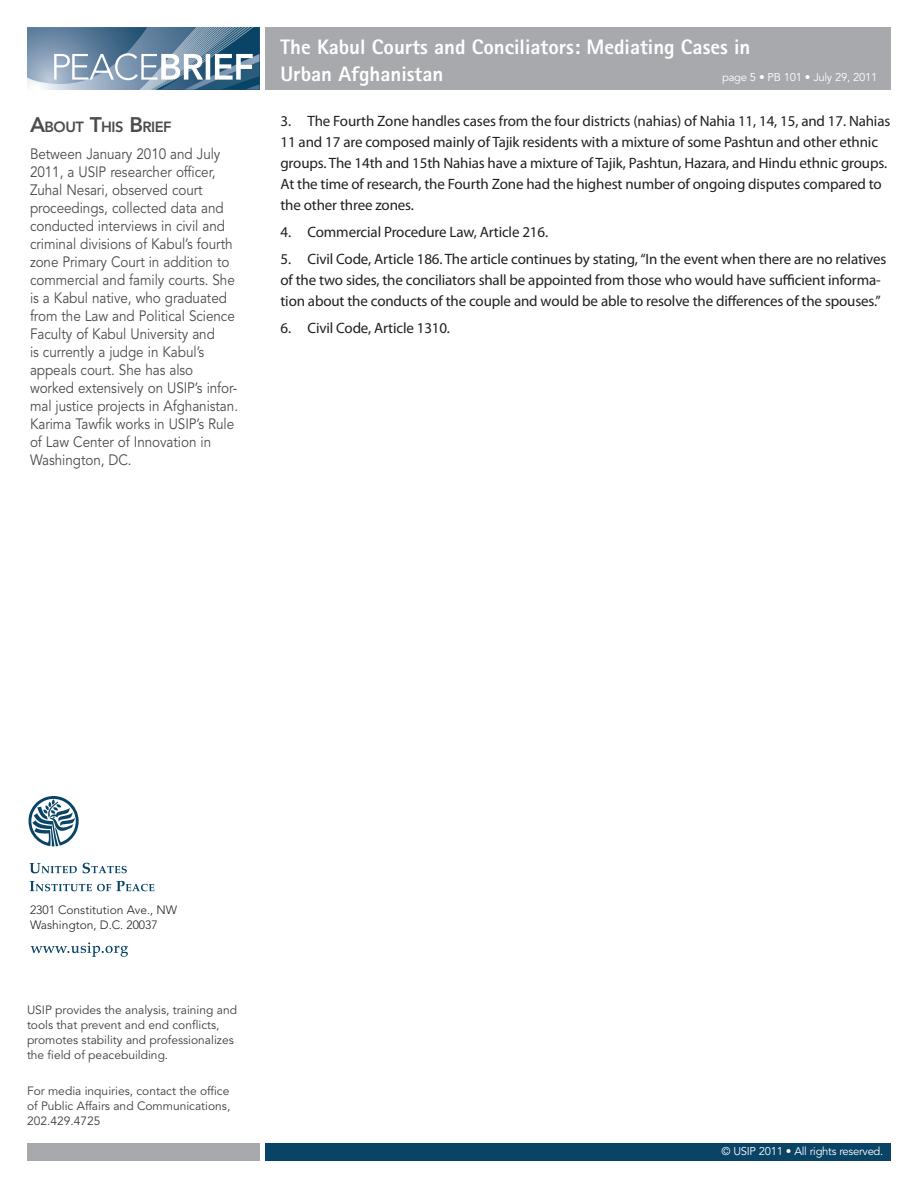
<style>
.page{position:relative;width:918px;height:1188px;background:#fff}
.page>*{position:absolute;margin:0;border:0;box-sizing:border-box;transform-origin:0 0}
.t1{font:800 21px/27px "Rotis Sans Serif";color:#fff}
.t2{font:15px/21px "Myriad Pro";letter-spacing:-.01em;color:#231f20}
.t3{font:15px/18px "Avenir LT Std";letter-spacing:-.005em;color:#4b4c4d;scale:.9 1}
.t4{font:800 14.7px "Avenir LT Std";letter-spacing:-.035em;color:#4b4c4d}
.t5{font:12px/15px "Avenir LT Std";color:#3e3e3f}
.t6{font:300 12px/15px "Avenir LT Std";color:#231f20}
.t7{font:11.25px "Avenir LT Std";letter-spacing:-.025em;color:#fff}
.s1{font-size:21px}
</style>
<div class="page">
<div style="left:265px;top:1143px;width:626px;height:18px;background:#094466"></div>
<div style="left:27px;top:1143px;width:233px;height:18px;background:#a8a9ad"></div>
<div style="left:265px;top:27px;width:626px;height:63px;background:#a8a9ad"></div>
<svg style="left:27px;top:27px;width:233px;height:63px;background:#7894ac"></svg>
<svg style="left:30px;top:881px;width:124px;height:10px"></svg>
<svg style="left:30px;top:863px;width:97px;height:10px"></svg>
<svg style="left:28px;top:796px;width:51px;height:50px"></svg>
<svg style="left:31px;top:942px;width:97px;height:15px"></svg>
<p class="t4" style="left:30px;top:118px;width:143px"><span class="s1">A</span>BOUT <span class="s1">T</span>HIS <span class="s1">B</span> RIEF</p>
<p class="t3" style="left:30px;top:145px;width:233px">Between January 2010 and July<br>2011, a USIP researcher officer,<br>Zuhal Nesari, observed court proceedings, collected data and conducted interviews in civil and criminal divisions of Kabul’s fourth zone Primary Court in addition to commercial and family courts. She is a Kabul native, who graduated from the Law and Political Science<br>Faculty of Kabul University and<br>is currently a judge in Kabul’s appeals court. She has also worked extensively on USIP’s infor&shy;mal justice projects in Afghanistan.<br>Karima Tawfik works in USIP’s Rule of Law Center of Innovation in<br>Washington, DC.</p>
<h1 class="t1" style="left:280px;top:33px;width:472px">The Kabul Courts and Conciliators: Mediating Cases in<br>Urban Afghanistan</h1>
<p class="t7" style="left:722px;top:71px;width:157px">page 5 • PB 101 • July 29, 2011</p>
<p class="t2" style="left:280px;top:110px;width:611px">3. The Fourth Zone handles cases from the four districts (nahias) of Nahia 11, 14, 15, and 17. Nahias 11 and 17 are composed mainly of Tajik residents with a mixture of some Pashtun and other ethnic groups. The 14th and 15th Nahias have a mixture of Tajik, Pashtun, Hazara, and Hindu ethnic groups.<br>At the time of research, the Fourth Zone had the highest number of ongoing disputes compared to the other three zones.</p>
<p class="t2" style="left:280px;top:221px;width:269px">4. Commercial Procedure Law, Article 216.</p>
<p class="t2" style="left:280px;top:248px;width:607px">5. Civil Code, Article 186. The article continues by stating, “In the event when there are no relatives of the two sides, the conciliators shall be appointed from those who would have sufficient informa&shy;tion about the conducts of the couple and would be able to resolve the differences of the spouses.”</p>
<p class="t2" style="left:280px;top:317px;width:171px">6. Civil Code, Article 1310.</p>
<p class="t6" style="left:30px;top:902px;width:149px">2301 Constitution Ave., NW<br>Washington, D.C. 20037</p>
<p class="t5" style="left:27px;top:1003px;width:212px">USIP provides the analysis, training and tools that prevent and end conflicts, promotes stability and professionalizes the field of peacebuilding.</p>
<p class="t5" style="left:27px;top:1084px;width:205px;text-align:justify">For media inquiries, contact the office of Public Affairs and Communications, 202.429.4725</p>
<p class="t7" style="left:722px;top:1145px;width:163px">© USIP 2011 • All rights reserved.</p>
</div>
